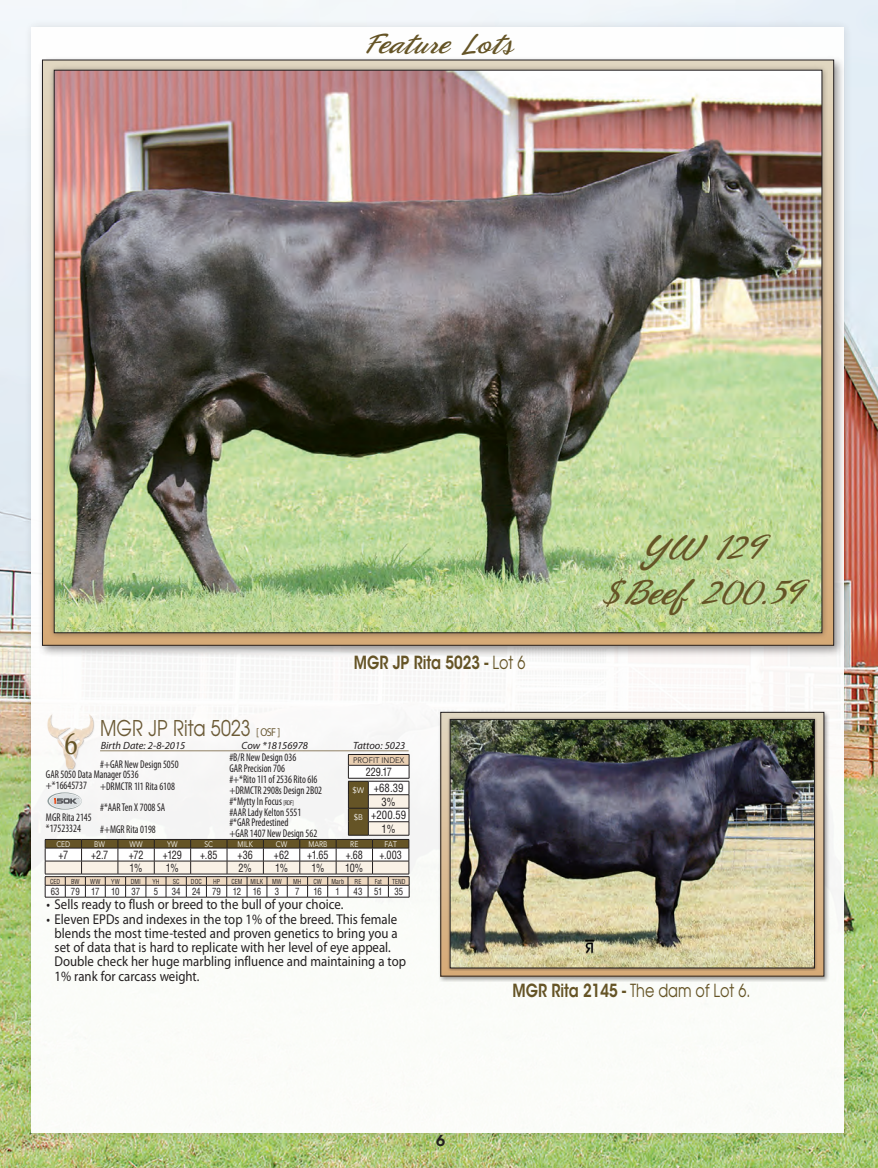
<style>
.page{position:relative;width:878px;height:1168px;background:#fff}
.page>*{position:absolute;margin:0;border:0;box-sizing:border-box;transform-origin:0 0}
.t1{font:37.5px/45px "Phoenix Script FLF";letter-spacing:.01em;color:#655426;text-align:center}
.t2{font:30px "Phoenix Script FLF";letter-spacing:.01em;color:#655426}
.t3{font:28.5px "Adonis";color:#655426;scale:.9 1}
.t4{font:21.6px "Avant Garde";letter-spacing:.005em;color:#6c5b37;scale:.82 1}
.t5{font:18px "Avant Garde";color:#655426;scale:.8 1}
.t6{font:600 18px "ITC Avant Garde Std";color:#655426;scale:.8 1}
.t7{font:600 15px "ITC Avant Garde Std";color:#231f20}
.t8{font:14.25px/14.2px "Myriad Pro";color:#231f20;scale:.9 1}
.t9{font:condensed 11.25px/10.9px "Myriad Pro";color:#231f20;scale:.9 1}
.t10{font:condensed 11.25px "Helvetica";color:#231f20;scale:.9 1}
.t11{font:condensed 11.25px "Helvetica";color:#231f20;scale:.95 1}
.t12{font:italic 10.5px "Myriad Pro";color:#231f20}
.t13{font:condensed 9.75px "Helvetica";letter-spacing:-.02em;color:#231f20;scale:.9 1}
.t14{font:8.1px "Avenir Next";color:#fff;scale:.83 1}
.t15{font:8.1px "Avenir Next";color:#231f20;scale:.94 1}
.t16{font:condensed 6.75px "Helvetica";color:#231f20;scale:.9 1}
.s1{font-family:"Avant Garde";font-weight:400}
.s2{font-family:"Myriad Pro";font-size:11.55px}
.s3{font-family:"Avenir Next";font-stretch:normal;font-size:8.1px;color:#fff}
.s4{font-stretch:normal;font-size:6.75px}
.s5{font-family:"ITC Avant Garde Std";font-weight:600}
</style>
<div class="page">
<img style="left:0;top:0;width:878px;height:1168px">
<div style="left:22px;top:18px;width:831px;height:1124px;background:#231f20;opacity:.14"></div>
<div style="left:32px;top:27px;width:812px;height:1105px;background:#fff"></div>
<div style="left:37px;top:55px;width:808px;height:601px;background:#231f20;opacity:.46"></div>
<div style="left:42px;top:60px;width:791px;height:585px;background:linear-gradient(to bottom,#e2d7c1,#d6a976)"></div>
<div style="left:48px;top:64px;width:779px;height:575px;background:#231f20;opacity:.43"></div>
<img style="left:56px;top:72px;width:764px;height:559px">
<div style="left:438px;top:710px;width:391px;height:272px;background:#231f20;opacity:.46"></div>
<div style="left:441px;top:712px;width:382px;height:264px;background:linear-gradient(to bottom,#e1d6c1,#d6a976)"></div>
<div style="left:440px;top:712px;width:384px;height:264px;border:1px solid #231f20"></div>
<div style="left:447px;top:716px;width:370px;height:255px;background:#231f20;opacity:.43"></div>
<img style="left:452px;top:721px;width:360px;height:245px">
<div style="left:450px;top:719px;width:364px;height:249px;border:1px solid #231f20"></div>
<img style="left:47px;top:714px;width:51px;height:41px">
<hr style="left:100px;top:750px;width:308px;height:1px;background:#8f8064">
<hr style="left:348px;top:754px;width:61px;height:1px;background:#231f20">
<svg style="left:45px;top:755px;width:365px;height:143px"></svg>
<h2 class="t2" style="left:364px;top:28px;width:151px">Feature Lots</h2>
<p class="t6" style="left:354px;top:651px;width:216px">MGR JP Rita 5023 - <span class="s1">Lot 6</span></p>
<h3 class="t4" style="left:100px;top:714px;width:221px">MGR JP Rita 5023 <span class="s2">[ OSF ]</span></h3>
<p class="t12" style="left:101px;top:739px;width:86px">Birth Date: 2-8-2015</p>
<p class="t12" style="left:242px;top:739px;width:68px">Cow *18156978</p>
<p class="t12" style="left:353px;top:739px;width:54px">Tattoo: 5023</p>
<p class="t11" style="left:352px;top:781px;width:55px"><span class="s3">$W</span> +68.39</p>
<p class="t11" style="left:381px;top:795px;width:16px">3%</p>
<p class="t11" style="left:354px;top:808px;width:57px"><span class="s3">$B</span> +200.59</p>
<p class="t11" style="left:381px;top:822px;width:16px">1%</p>
<h3 class="t3" style="left:64px;top:727px;width:17px">6</h3>
<p class="t9" style="left:100px;top:753px;width:89px;line-height:21.6px">#+GAR New Design 5050 +DRMCTR 1I1 Rita 6108 #*AAR Ten X 7008 SA #+MGR Rita 0198</p>
<p class="t9" style="left:229px;top:752px;width:105px">#B/R New Design 036<br>GAR Precision 706<br>#+*Rito 1I1 of 2536 Rito 6I6 +DRMCTR 2908s Design 2B02 #*Mytty In Focus <span class="s4">[RDF]<br></span>#AAR Lady Kelton 5551 #*GAR Predestined<br>+GAR 1407 New Design 562</p>
<p class="t15" style="left:353px;top:753px;width:56px">PROFIT INDEX</p>
<p class="t10" style="left:366px;top:765px;width:31px">229.17</p>
<p class="t9" style="left:46px;top:769px;width:104px">GAR 5050 Data Manager 0536 +*16645737</p>
<p class="t9" style="left:46px;top:812px;width:52px">MGR Rita 2145 *17523324</p>
<p class="t14" style="left:56px;top:837px;width:18px">CED</p>
<p class="t14" style="left:94px;top:837px;width:15px">BW</p>
<p class="t14" style="left:129px;top:837px;width:17px">WW</p>
<p class="t14" style="left:167px;top:837px;width:14px">YW</p>
<p class="t14" style="left:204px;top:837px;width:12px">SC</p>
<p class="t14" style="left:237px;top:837px;width:20px">MILK</p>
<p class="t14" style="left:276px;top:837px;width:15px">CW</p>
<p class="t14" style="left:308px;top:837px;width:24px">MARB</p>
<p class="t14" style="left:350px;top:837px;width:11px">RE</p>
<p class="t14" style="left:384px;top:837px;width:16px">FAT</p>
<p class="t10" style="left:58px;top:848px;width:12px">+7</p>
<p class="t10" style="left:91px;top:848px;width:21px">+2.7</p>
<p class="t10" style="left:129px;top:848px;width:18px">+72</p>
<p class="t10" style="left:163px;top:848px;width:23px">+129</p>
<p class="t10" style="left:200px;top:848px;width:21px">+.85</p>
<p class="t10" style="left:237px;top:848px;width:19px">+36</p>
<p class="t10" style="left:274px;top:848px;width:19px">+62</p>
<p class="t10" style="left:307px;top:848px;width:25px">+1.65</p>
<p class="t10" style="left:345px;top:848px;width:21px">+.68</p>
<p class="t10" style="left:379px;top:848px;width:26px">+.003</p>
<p class="t10" style="left:129px;top:861px;width:16px">1%</p>
<p class="t10" style="left:166px;top:861px;width:16px">1%</p>
<p class="t10" style="left:238px;top:861px;width:16px">2%</p>
<p class="t10" style="left:275px;top:861px;width:16px">1%</p>
<p class="t10" style="left:311px;top:861px;width:16px">1%</p>
<p class="t10" style="left:345px;top:861px;width:22px">10%</p>
<p class="t16" style="left:50px;top:877px;width:13px">CED</p>
<p class="t16" style="left:71px;top:877px;width:11px">BW</p>
<p class="t16" style="left:90px;top:877px;width:13px">WW</p>
<p class="t16" style="left:111px;top:877px;width:11px">YW</p>
<p class="t16" style="left:131px;top:877px;width:13px">DMI</p>
<p class="t16" style="left:152px;top:877px;width:9px">YH</p>
<p class="t16" style="left:173px;top:877px;width:9px">SC</p>
<p class="t16" style="left:191px;top:877px;width:14px">DOC</p>
<p class="t16" style="left:213px;top:877px;width:9px">HP</p>
<p class="t16" style="left:231px;top:877px;width:37px">CEM MILK</p>
<p class="t16" style="left:272px;top:877px;width:12px">MW</p>
<p class="t16" style="left:293px;top:877px;width:11px">MH</p>
<p class="t16" style="left:313px;top:877px;width:11px">CW</p>
<p class="t16" style="left:331px;top:877px;width:15px">Marb</p>
<p class="t16" style="left:354px;top:877px;width:9px">RE</p>
<p class="t16" style="left:374px;top:877px;width:9px">Fat</p>
<p class="t16" style="left:392px;top:877px;width:17px">TEND</p>
<p class="t13" style="left:51px;top:885px;width:101px">63 79 17 10 37</p>
<p class="t13" style="left:154px;top:885px;width:6px">5</p>
<p class="t13" style="left:172px;top:885px;width:101px">34 24 79 12 16</p>
<p class="t13" style="left:275px;top:885px;width:6px">3</p>
<p class="t13" style="left:295px;top:885px;width:6px">7</p>
<p class="t13" style="left:313px;top:885px;width:11px">16</p>
<p class="t13" style="left:335px;top:885px;width:6px">1</p>
<p class="t13" style="left:353px;top:885px;width:57px">43 51 35</p>
<h1 class="t1" style="left:601px;top:526px;width:201px">YW 129 $Beef 200.59</h1>
<p class="t8" style="left:46px;top:897px;width:331px">• Sells ready to flush or breed to the bull of your choice.</p>
<p class="t8" style="left:55px;top:911px;width:392px;text-indent:-8px">• Eleven EPDs and indexes in the top 1% of the breed. This female blends the most time-tested and proven genetics to bring you a set of data that is hard to replicate with her level of eye appeal.<br>Double check her huge marbling influence and maintaining a top 1% rank for carcass weight.</p>
<p class="t7" style="left:436px;top:1131px;width:11px">6</p>
<p class="t5" style="left:512px;top:979px;width:299px"><span class="s5">MGR Rita 2145 -</span> The dam of Lot 6.</p>
</div>
